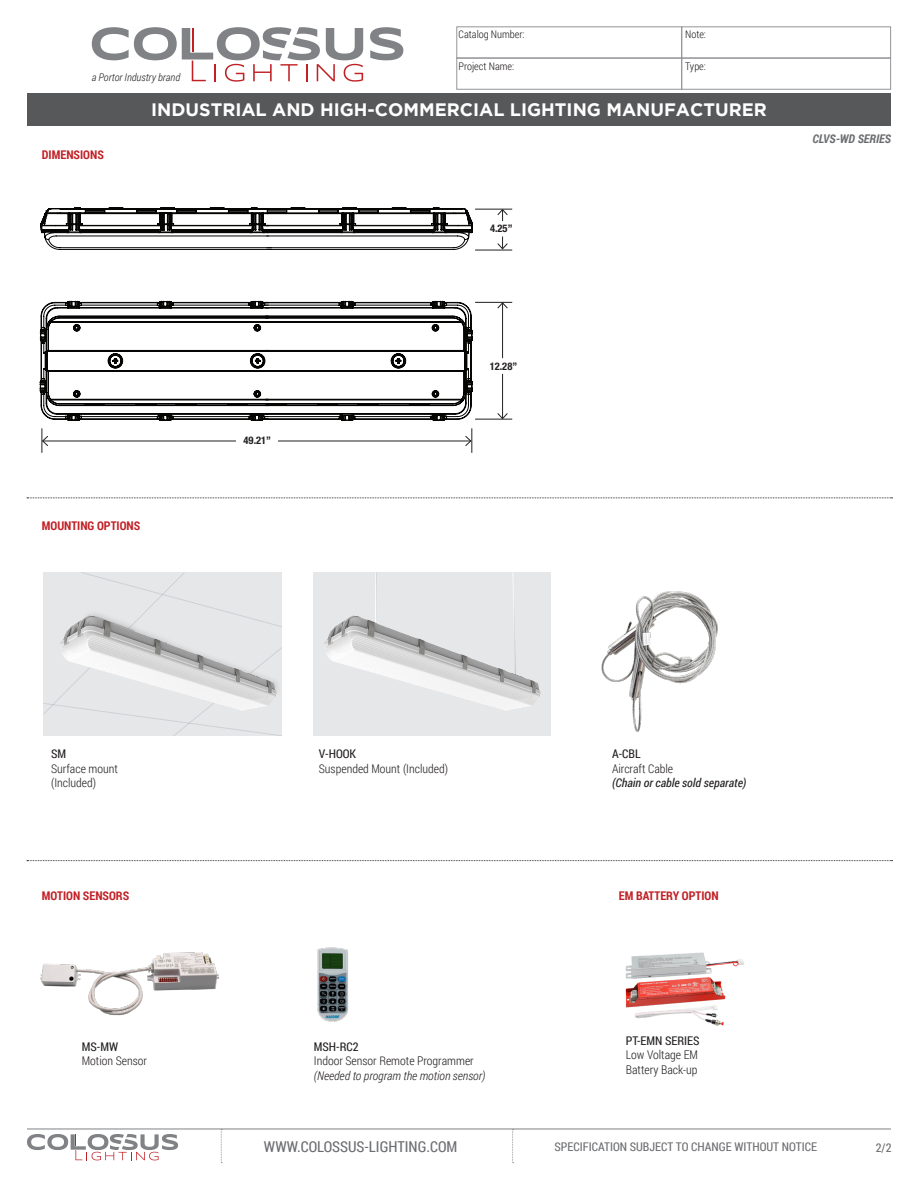
<style>
.page{position:relative;width:918px;height:1188px;background:#fff}
.page>*{position:absolute;margin:0;border:0;box-sizing:border-box;transform-origin:0 0}
.t1{font:700 18px "Gotham";color:#fff}
.t2{font:15px "Roboto Condensed";color:#6c6d70}
.t3{font:300 12px "Roboto Condensed";color:#231f20}
.t4{font:700 12px "Roboto Condensed";color:#c12025}
.t5{font:12px "Roboto Condensed";color:#6c6d70}
.t6{font:12px "Roboto Condensed";color:#231f20}
.t7{font:italic 300 12px "Roboto Condensed";color:#231f20}
.t8{font:italic 12px "Roboto Condensed";color:#231f20}
.t9{font:italic 700 12px "Roboto Condensed";color:#6c6d70}
.t10{font:300 10.5px "Roboto Condensed";color:#231f20}
.t11{font:italic 300 10.5px "Roboto Condensed";color:#231f20}
.t12{font:700 condensed 10.5px "Helvetica Neue LT Std";color:#231f20}
</style>
<div class="page">
<div style="left:27px;top:93px;width:864px;height:32px;background:#57585a"></div>
<svg style="left:221px;top:1130px;width:1px;height:33px"></svg>
<svg style="left:512px;top:1130px;width:2px;height:33px"></svg>
<hr style="left:27px;top:1129px;width:864px;height:1px;background:#808285">
<div style="left:681px;top:26px;width:210px;height:32px;border:1px solid #939598"></div>
<div style="left:681px;top:58px;width:210px;height:32px;border:1px solid #939598"></div>
<div style="left:456px;top:26px;width:226px;height:32px;border:1px solid #939598"></div>
<div style="left:456px;top:58px;width:226px;height:32px;border:1px solid #939598"></div>
<svg style="left:27px;top:1134px;width:151px;height:26px"></svg>
<svg style="left:27px;top:498px;width:866px;height:1px"></svg>
<svg style="left:27px;top:860px;width:866px;height:1px"></svg>
<hr style="left:43px;top:441px;width:428px;height:1px;background:#231f20">
<svg style="left:42px;top:428px;width:7px;height:25px"></svg>
<svg style="left:465px;top:428px;width:8px;height:25px"></svg>
<div style="left:237px;top:432px;width:41px;height:18px;background:#fff"></div>
<hr style="left:475px;top:250px;width:37px;height:1px;background:#231f20">
<hr style="left:475px;top:419px;width:37px;height:1px;background:#231f20">
<hr style="left:475px;top:209px;width:37px;height:1px;background:#231f20">
<hr style="left:475px;top:302px;width:37px;height:1px;background:#231f20">
<svg style="left:497px;top:209px;width:11px;height:12px"></svg>
<hr style="left:502px;top:303px;width:1px;height:55px;background:#231f20">
<svg style="left:497px;top:302px;width:11px;height:7px"></svg>
<svg style="left:497px;top:237px;width:11px;height:13px"></svg>
<hr style="left:502px;top:374px;width:1px;height:45px;background:#231f20">
<svg style="left:497px;top:412px;width:11px;height:8px"></svg>
<svg style="left:40px;top:301px;width:432px;height:120px"></svg>
<svg style="left:41px;top:208px;width:432px;height:42px"></svg>
<div style="left:312px;top:572px;width:239px;height:164px;background:#e6e7e9"></div>
<img style="left:601px;top:591px;width:117px;height:141px">
<div style="left:43px;top:572px;width:239px;height:164px;background:#e6e7e9"></div>
<svg style="left:375px;top:573px;width:2px;height:36px"></svg>
<svg style="left:513px;top:581px;width:1px;height:28px"></svg>
<img style="left:54px;top:609px;width:227px;height:108px">
<img style="left:324px;top:609px;width:217px;height:101px">
<svg style="left:370px;top:27px;width:33px;height:33px"></svg>
<svg style="left:92px;top:27px;width:271px;height:55px"></svg>
<img style="left:625px;top:952px;width:119px;height:74px">
<img style="left:40px;top:952px;width:178px;height:64px">
<img style="left:317px;top:947px;width:32px;height:75px">
<p class="t11" style="left:92px;top:70px;width:90px">a Portor Industry brand</p>
<p class="t10" style="left:459px;top:27px;width:68px">Catalog Number:</p>
<p class="t10" style="left:685px;top:27px;width:22px">Note:</p>
<p class="t10" style="left:459px;top:59px;width:57px">Project Name:</p>
<p class="t10" style="left:685px;top:59px;width:22px">Type:</p>
<p class="t4" style="left:42px;top:147px;width:63px">DIMENSIONS</p>
<p class="t1" style="left:151px;top:99px;width:617px">INDUSTRIAL AND HIGH-COMMERCIAL LIGHTING MANUFACTURER</p>
<p class="t12" style="left:490px;top:222px;width:24px">4.25”</p>
<p class="t9" style="left:812px;top:131px;width:80px">CLVS-WD SERIES</p>
<p class="t4" style="left:42px;top:518px;width:100px">MOUNTING OPTIONS</p>
<p class="t12" style="left:244px;top:434px;width:29px">49.21”</p>
<p class="t12" style="left:490px;top:360px;width:29px">12.28”</p>
<p class="t6" style="left:51px;top:746px;width:17px">SM</p>
<p class="t3" style="left:51px;top:760px;width:68px">Surface mount</p>
<p class="t3" style="left:51px;top:774px;width:47px">(Included)</p>
<p class="t6" style="left:319px;top:746px;width:39px">V-HOOK</p>
<p class="t3" style="left:319px;top:760px;width:131px">Suspended Mount (Included)</p>
<p class="t6" style="left:612px;top:746px;width:30px">A-CBL</p>
<p class="t3" style="left:612px;top:760px;width:63px">Aircraft Cable</p>
<p class="t8" style="left:612px;top:774px;width:136px">(Chain or cable sold separate)</p>
<p class="t4" style="left:42px;top:887px;width:89px">MOTION SENSORS</p>
<p class="t4" style="left:619px;top:887px;width:101px">EM BATTERY OPTION</p>
<p class="t6" style="left:82px;top:1038px;width:38px">MS-MW</p>
<p class="t3" style="left:82px;top:1053px;width:67px">Motion Sensor</p>
<p class="t6" style="left:314px;top:1038px;width:46px">MSH-RC2</p>
<p class="t3" style="left:314px;top:1053px;width:161px">Indoor Sensor Remote Programmer</p>
<p class="t7" style="left:314px;top:1067px;width:173px">(Needed to program the motion sensor)</p>
<p class="t6" style="left:626px;top:1032px;width:75px">PT-EMN SERIES</p>
<p class="t3" style="left:626px;top:1047px;width:74px">Low Voltage EM</p>
<p class="t3" style="left:626px;top:1061px;width:73px">Battery Back-up</p>
<p class="t2" style="left:264px;top:1137px;width:195px">WWW.COLOSSUS-LIGHTING.COM</p>
<p class="t5" style="left:554px;top:1139px;width:264px">SPECIFICATION SUBJECT TO CHANGE WITHOUT NOTICE</p>
<p class="t5" style="left:876px;top:1139px;width:17px">2/2</p>
</div>
